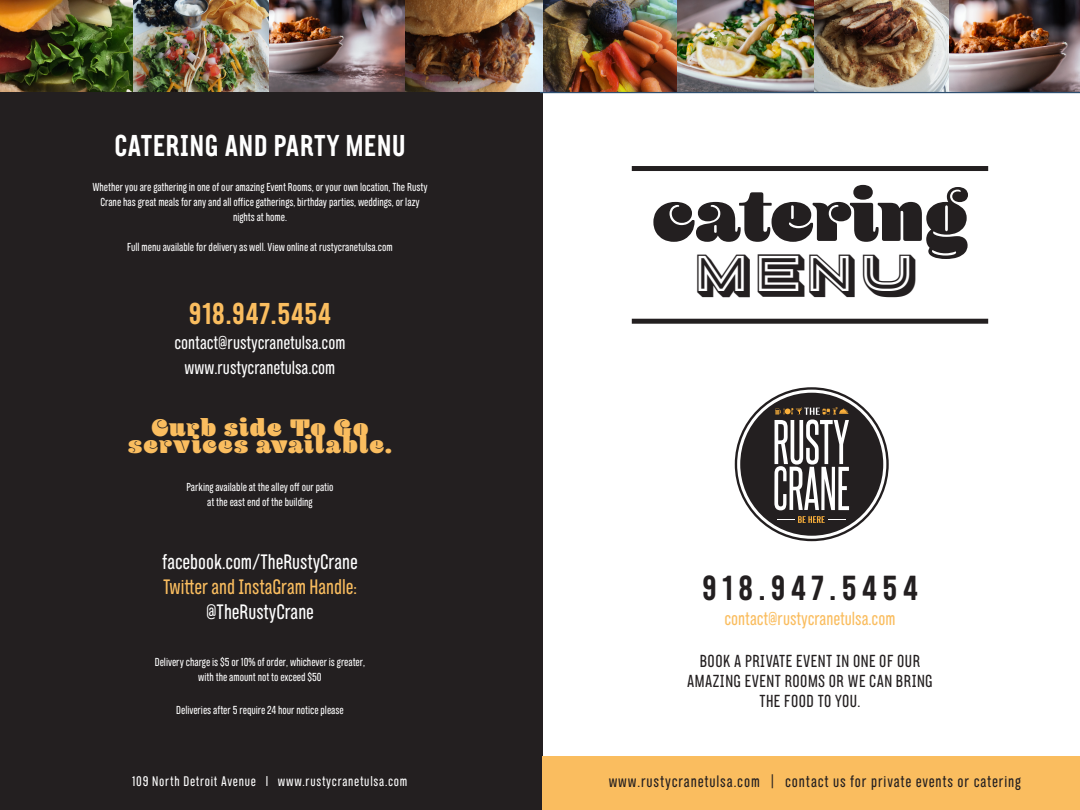
<style>
.page{position:relative;width:1080px;height:810px;background:#fff}
.page>*{position:absolute;margin:0;border:0;box-sizing:border-box;transform-origin:0 0}
.t1{font:900 75px "Blenny";color:#231f20}
.t2{font:50px "Porter Sans Block";color:#231f20}
.t3{font:700 37.5px "Interborough";letter-spacing:.15em;color:#231f20}
.t4{font:700 32.5px "Interborough";letter-spacing:.025em;color:#fff}
.t5{font:700 32.5px "Interborough";letter-spacing:.025em;color:#fabd5f}
.t6{font:900 25px "Blenny";letter-spacing:.05em;color:#fabd5f}
.t7{font:22.5px "Interborough";color:#fff}
.t8{font:22.5px "Interborough";color:#fabd5f}
.t9{font:20px "Interborough";color:#fff}
.t10{font:20px "Interborough";color:#fabd5f}
.t11{font:18.75px/20px "Interborough";letter-spacing:.025em;color:#231f20;text-align:center}
.Menu_Item-_Left{font:17.5px "Interborough";letter-spacing:.05em;color:#231f20}
.Menu_Item-_Left-2{font:15px "Interborough";letter-spacing:.05em;color:#fff}
.t12{font:12.5px/15px "Interborough";color:#fff;text-align:center}
</style>
<div class="page">
<div style="left:0;top:92px;width:543px;height:718px;background:#231f20"></div>
<div style="left:543px;top:756px;width:537px;height:54px;background:#fabd5f"></div>
<img style="left:543px;top:0;width:135px;height:92px">
<img style="left:0;top:0;width:269px;height:92px">
<img style="left:678px;top:0;width:136px;height:92px">
<img style="left:269px;top:0;width:137px;height:92px">
<img style="left:814px;top:0;width:136px;height:92px">
<img style="left:406px;top:0;width:137px;height:92px">
<img style="left:950px;top:0;width:130px;height:92px">
<hr style="left:540px;top:92px;width:540px;height:1px;background:#2e5072">
<div style="left:632px;top:319px;width:356px;height:5px;background:#231f20"></div>
<div style="left:632px;top:166px;width:356px;height:5px;background:#231f20"></div>
<svg style="left:735px;top:387px;width:154px;height:154px"></svg>
<p class="t4" style="left:115px;top:125px;width:292px">CATERING AND PARTY MENU</p>
<p class="t12" style="left:92px;top:179px;width:337px">Whether you are gathering in one of our amazing Event Rooms, or your own location, The Rusty<br>Crane has great meals for any and all office gatherings, birthday parties, weddings, or lazy nights at home.</p>
<p class="t12" style="left:127px;top:239px;width:267px">Full menu available for delivery as well. View online at rustycranetulsa.com</p>
<p class="t5" style="left:189px;top:294px;width:144px">918.947.5454</p>
<p class="t9" style="left:175px;top:331px;width:172px">contact@rustycranetulsa.com</p>
<p class="t9" style="left:185px;top:356px;width:152px">www.rustycranetulsa.com</p>
<p class="t6" style="left:151px;top:413px;width:219px">Curb side To Go</p>
<p class="t6" style="left:128px;top:430px;width:265px">services available.</p>
<p class="t12" style="left:186px;top:479px;width:149px">Parking available at the alley off our patio</p>
<p class="t12" style="left:207px;top:494px;width:107px">at the east end of the building</p>
<p class="t7" style="left:162px;top:548px;width:197px">facebook.com/TheRustyCrane</p>
<p class="t8" style="left:163px;top:573px;width:195px">Twitter and InstaGram Handle:</p>
<p class="t7" style="left:206px;top:598px;width:109px">@TheRustyCrane</p>
<p class="t12" style="left:155px;top:655px;width:212px">Delivery charge is $5 or 10% of order, whichever is greater, with the amount not to exceed $50</p>
<p class="t12" style="left:176px;top:702px;width:169px">Deliveries after 5 require 24 hour notice please</p>
<p class="t1" style="left:652px;top:171px;width:318px">catering</p>
<p class="t2" style="left:697px;top:241px;width:228px">MENU</p>
<p class="t3" style="left:702px;top:564px;width:217px">918.947.5454</p>
<p class="t10" style="left:725px;top:606px;width:172px">contact@rustycranetulsa.com</p>
<p class="t11" style="left:687px;top:651px;width:247px">BOOK A PRIVATE EVENT IN ONE OF OUR<br>AMAZING EVENT ROOMS OR WE CAN BRING<br>THE FOOD TO YOU.</p>
<p class="Menu_Item-_Left-2" style="left:132px;top:772px;width:277px">109 North Detroit Avenue l www.rustycranetulsa.com</p>
<p class="Menu_Item-_Left" style="left:609px;top:771px;width:414px">www.rustycranetulsa.com | contact us for private events or catering</p>
</div>
